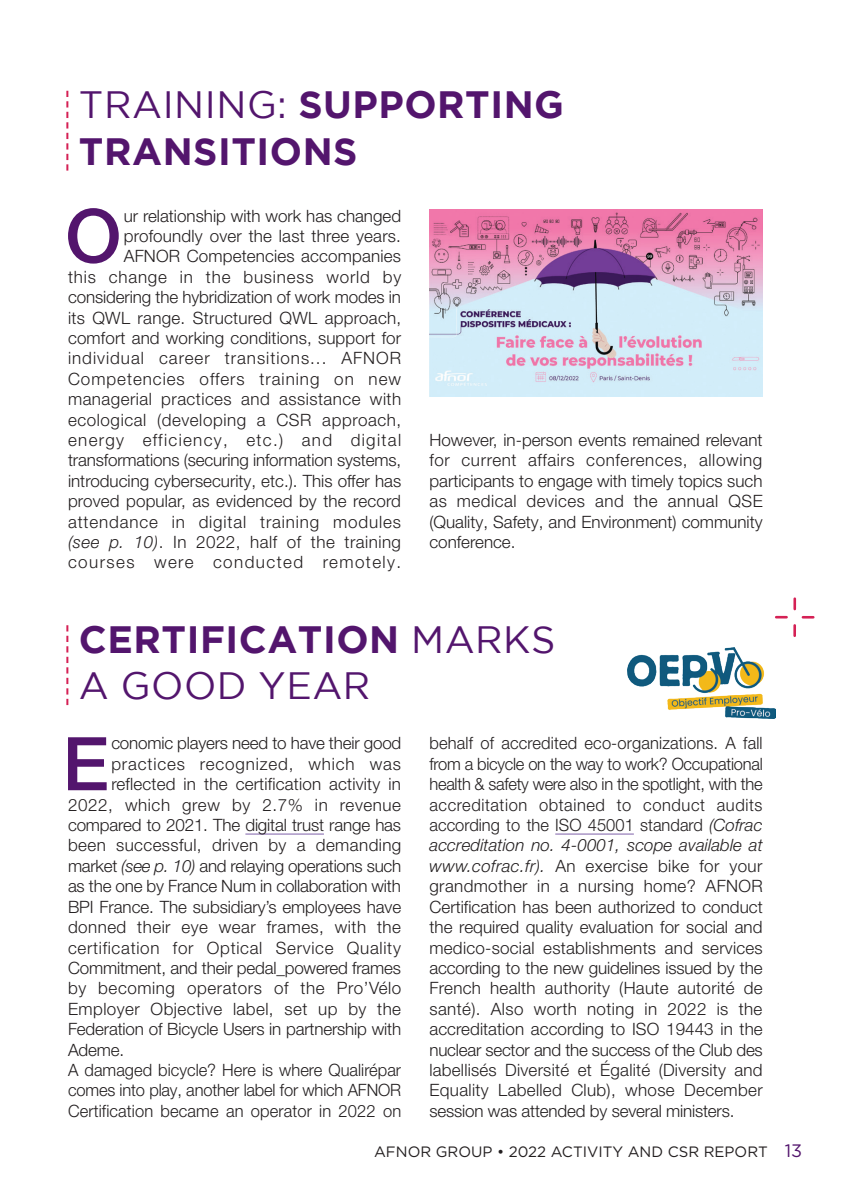
<style>
.page{position:relative;width:842px;height:1191px;background:#fff}
.page>*{position:absolute;margin:0;border:0;box-sizing:border-box;transform-origin:0 0}
.t1{font:500 74.2px "Helvetica Neue LT Pro";color:#53156d}
.t2{font:700 38px/46px "Gotham";letter-spacing:.015em;color:#53156d}
.t3{font:38px/46px "Gotham";letter-spacing:.015em;color:#53156d}
.t4{font:300 17px/20.4px "Helvetica Neue LT Pro";letter-spacing:.01em;color:#231f20;text-align:justify}
.t5{font:300 17px "Helvetica Neue LT Pro";letter-spacing:-.01em;color:#231f20}
.t6{font:300 17px "Helvetica Neue LT Pro";letter-spacing:.035em;color:#231f20}
.t7{font:300 17px "Helvetica Neue LT Pro";letter-spacing:-.015em;color:#231f20}
.t8{font:300 17px "Helvetica Neue LT Pro";letter-spacing:.04em;color:#231f20}
.t9{font:300 17px "Helvetica Neue LT Pro";letter-spacing:.05em;color:#231f20}
.t10{font:15px "Gotham HTF";color:#231f20}
.s1{font-weight:400}
.s2{font-style:italic}
.s3{font-weight:700}
.s4{font-size:18px;color:#53156d}
</style>
<div class="page">
<hr style="left:245px;top:833px;width:79px;height:1px;background:#7e5fa9">
<hr style="left:555px;top:833px;width:79px;height:1px;background:#7e5fa9">
<svg style="left:66px;top:91px;width:2px;height:80px"></svg>
<svg style="left:66px;top:625px;width:2px;height:80px"></svg>
<img style="left:627px;top:647px;width:148px;height:72px">
<img style="left:429px;top:209px;width:334px;height:188px">
<svg style="left:803px;top:616px;width:10px;height:2px"></svg>
<svg style="left:776px;top:616px;width:10px;height:2px"></svg>
<svg style="left:793px;top:625px;width:3px;height:11px"></svg>
<svg style="left:793px;top:598px;width:3px;height:11px"></svg>
<h2 class="t2" style="left:79px;top:81px;width:486px"><span class="s1">TRAINING:</span> SUPPORTING<br>TRANSITIONS</h2>
<h1 class="t1" style="left:65px;top:191px;width:58px">O</h1>
<p class="t4" style="left:68px;top:205px;width:335px;text-align:right">ur relationship with work has changed profoundly over the last three years.<br>AFNOR Competencies accompanies<br>this change in the business world by considering the hybridization of work modes in its QWL range. Structured QWL approach, comfort and working conditions, support for individual career transitions... AFNOR Competencies offers training on new managerial practices and assistance with ecological (developing a CSR approach, energy efficiency, etc.) and digital transformations (securing information systems, introducing cybersecurity, etc.). This offer has proved popular, as evidenced by the record attendance in digital training modules <span class="s2">(see p. 10)</span>. In 2022, half of the training courses were conducted remotely.</p>
<p class="t4" style="left:429px;top:429px;width:335px">However, in-person events remained relevant for current affairs conferences, allowing participants to engage with timely topics such as medical devices and the annual QSE (Quality, Safety, and Environment) community conference.</p>
<h2 class="t3" style="left:79px;top:616px;width:478px"><span class="s3">CERTIFICATION</span> MARKS<br>A GOOD YEAR</h2>
<h1 class="t1" style="left:62px;top:719px;width:48px">E</h1>
<p class="t5" style="left:111px;top:733px;width:292px">conomic players need to have their good</p>
<p class="t9" style="left:111px;top:753px;width:291px">practices recognized, which was</p>
<p class="t4" style="left:111px;top:773px;width:291px">reflected in the certification activity in</p>
<p class="t6" style="left:68px;top:794px;width:335px">2022, which grew by 2.7% in revenue</p>
<p class="t5" style="left:68px;top:814px;width:335px">compared to 2021. The digital trust range has</p>
<p class="t4" style="left:68px;top:835px;width:335px">been successful, driven by a demanding</p>
<p class="t7" style="left:68px;top:855px;width:335px">market <span class="s2">(see p. 10)</span> and relaying operations such</p>
<p class="t5" style="left:68px;top:876px;width:334px">as the one by France Num in collaboration with</p>
<p class="t4" style="left:68px;top:896px;width:335px">BPI France. The subsidiary’s employees have</p>
<p class="t4" style="left:68px;top:916px;width:334px">donned their eye wear frames, with the</p>
<p class="t8" style="left:68px;top:937px;width:334px">certification for Optical Service Quality</p>
<p class="t5" style="left:68px;top:957px;width:335px">Commitment, and their pedal_powered frames</p>
<p class="t6" style="left:68px;top:978px;width:335px">by becoming operators of the Pro’Vélo</p>
<p class="t4" style="left:68px;top:998px;width:335px">Employer Objective label, set up by the</p>
<p class="t5" style="left:68px;top:1018px;width:335px">Federation of Bicycle Users in partnership with</p>
<p class="t4" style="left:68px;top:1039px;width:58px">Ademe.</p>
<p class="t4" style="left:68px;top:1059px;width:335px">A damaged bicycle? Here is where Qualirépar</p>
<p class="t5" style="left:68px;top:1080px;width:335px">comes into play, another label for which AFNOR</p>
<p class="t4" style="left:68px;top:1100px;width:335px">Certification became an operator in 2022 on</p>
<p class="t4" style="left:429px;top:733px;width:335px">behalf of accredited eco-organizations. A fall from a bicycle on the way to work? Occupational health &amp; safety were also in the spotlight, with the accreditation obtained to conduct audits according to the ISO 45001 standard <span class="s2">(Cofrac accreditation no. 4-0001, scope available at www.cofrac.fr).</span> An exercise bike for your grandmother in a nursing home? AFNOR Certification has been authorized to conduct the required quality evaluation for social and medico-social establishments and services according to the new guidelines issued by the French health authority (Haute autorité de santé). Also worth noting in 2022 is the accreditation according to ISO 19443 in the nuclear sector and the success of the Club des labellisés Diversité et Égalité (Diversity and Equality Labelled Club), whose December session was attended by several ministers.</p>
<p class="t10" style="left:374px;top:1143px;width:430px">AFNOR GROUP • 2022 ACTIVITY AND CSR REPORT <span class="s4">13</span></p>
</div>
